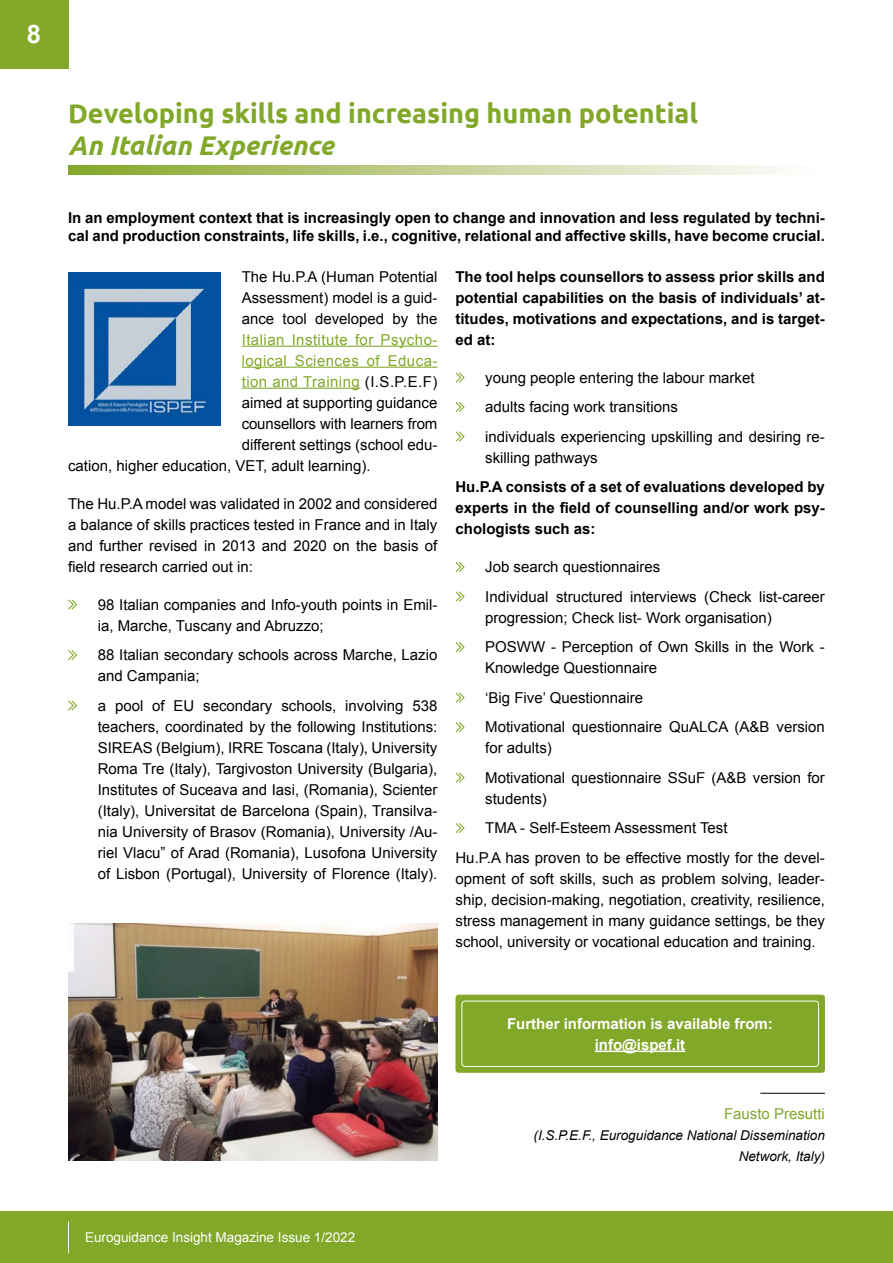
<style>
.page{position:relative;width:893px;height:1263px;background:#fff}
.page>*{position:absolute;margin:0;border:0;box-sizing:border-box;transform-origin:0 0}
.t1{font:700 27px "Ubuntu";color:#82a82a}
.t2{font:italic 700 27px "Ubuntu";color:#82a82a}
.t3{font:700 25.5px "Arial";color:#fff}
.t4{font:15px/21px "Arial";color:#000}
.t5{font:700 15px/21px "Arial";color:#000;text-align:justify}
.t6{font:15px "Arial";letter-spacing:.03em;color:#82a82a}
.t7{font:700 15px/21px "Arial";color:#fff;text-align:center}
.t8{font:15px "Arial";color:#82a82a}
.t9{font:italic 13.5px/21px "Arial";color:#000;text-align:right}
.t10{font:13.5px "Arial";color:#fff}
.s1{color:#000}
</style>
<div class="page">
<div style="left:0;top:1212px;width:893px;height:51px;background:#82a82a"></div>
<div style="left:0;top:0;width:68px;height:68px;background:#82a82a"></div>
<hr style="left:68px;top:1222px;width:1px;height:31px;background:#fff">
<svg style="left:68px;top:166px;width:710px;height:8px;background:#c0ce8f"></svg>
<svg style="left:455px;top:372px;width:10px;height:11px"></svg>
<svg style="left:455px;top:402px;width:10px;height:10px"></svg>
<svg style="left:455px;top:431px;width:10px;height:11px"></svg>
<svg style="left:455px;top:562px;width:10px;height:10px"></svg>
<svg style="left:455px;top:591px;width:10px;height:11px"></svg>
<svg style="left:455px;top:642px;width:10px;height:10px"></svg>
<svg style="left:455px;top:692px;width:10px;height:11px"></svg>
<svg style="left:455px;top:722px;width:10px;height:10px"></svg>
<svg style="left:455px;top:772px;width:10px;height:11px"></svg>
<svg style="left:455px;top:823px;width:10px;height:10px"></svg>
<hr style="left:760px;top:1093px;width:65px;height:1px;background:#000">
<hr style="left:242px;top:346px;width:195px;height:1px;background:#82a82a">
<hr style="left:242px;top:367px;width:195px;height:1px;background:#82a82a">
<hr style="left:242px;top:388px;width:118px;height:1px;background:#82a82a">
<svg style="left:68px;top:599px;width:9px;height:11px"></svg>
<svg style="left:68px;top:650px;width:9px;height:10px"></svg>
<svg style="left:68px;top:700px;width:9px;height:11px"></svg>
<img style="left:68px;top:273px;width:152px;height:152px">
<img style="left:69px;top:923px;width:368px;height:238px">
<div style="left:455px;top:995px;width:370px;height:78px;background:#82a82a;border-radius:3px"></div>
<hr style="left:595px;top:1050px;width:90px;height:2px;background:#fff">
<div style="left:461px;top:1001px;width:358px;height:66px;border:1px solid #fff;border-radius:3px"></div>
<h2 class="t3" style="left:27px;top:18px;width:16px">8</h2>
<h1 class="t1" style="left:68px;top:97px;width:631px">Developing skills and increasing human potential</h1>
<h1 class="t2" style="left:68px;top:129px;width:267px">An Italian Experience</h1>
<p class="t5" style="left:68px;top:209px;width:758px;line-height:18px">In an employment context that is increasingly open to change and innovation and less regulated by techni&shy;cal and production constraints, life skills, i.e., cognitive, relational and affective skills, have become crucial.</p>
<p class="t4" style="left:242px;top:266px;width:197px;text-align:justify">The Hu.P.A (Human Potential Assessment) model is a guid&shy;ance tool developed by the</p>
<p class="t6" style="left:242px;top:329px;width:197px">Italian Institute for Psycho-</p>
<p class="t6" style="left:242px;top:350px;width:197px">logical Sciences of Educa-</p>
<p class="t6" style="left:242px;top:371px;width:197px">tion and Training <span class="s1">(I.S.P.E.F)</span></p>
<p class="t4" style="left:242px;top:392px;width:197px">aimed at supporting guidance</p>
<p class="t4" style="left:242px;top:413px;width:197px">counsellors with learners from</p>
<p class="t4" style="left:242px;top:434px;width:197px">different settings (school edu-</p>
<p class="t4" style="left:68px;top:455px;width:304px">cation, higher education, VET, adult learning).</p>
<p class="t4" style="left:68px;top:493px;width:371px;text-align:justify">The Hu.P.A model was validated in 2002 and considered a balance of skills practices tested in France and in Italy and further revised in 2013 and 2020 on the basis of field research carried out in:</p>
<p class="t4" style="left:98px;top:594px;width:341px">98 Italian companies and Info-youth points in Emil&shy;ia, Marche, Tuscany and Abruzzo;</p>
<p class="t4" style="left:98px;top:644px;width:341px">88 Italian secondary schools across Marche, Lazio and Campania;</p>
<p class="t4" style="left:98px;top:695px;width:341px;text-align:justify">a pool of EU secondary schools, involving 538 teachers, coordinated by the following Institutions:<br>SIREAS (Belgium), IRRE Toscana (Italy), University Roma Tre (Italy), Targivoston University (Bulgaria), Institutes of Suceava and Iasi, (Romania), Scienter (Italy), Universitat de Barcelona (Spain), Transilva&shy;nia University of Brasov (Romania), University /Au&shy;riel Vlacu” of Arad (Romania), Lusofona University of Lisbon (Portugal), University of Florence (Italy).</p>
<p class="t5" style="left:455px;top:266px;width:371px">The tool helps counsellors to assess prior skills and potential capabilities on the basis of individuals’ at&shy;titudes, motivations and expectations, and is target&shy;ed at:</p>
<p class="t4" style="left:485px;top:363px;width:341px;line-height:29.5px">young people entering the labour market<br>adults facing work transitions<br>individuals experiencing upskilling and desiring re-</p>
<p class="t4" style="left:485px;top:447px;width:114px">skilling pathways</p>
<p class="t5" style="left:455px;top:477px;width:371px">Hu.P.A consists of a set of evaluations developed by experts in the field of counselling and/or work psy&shy;chologists such as:</p>
<p class="t4" style="left:485px;top:552px;width:341px;line-height:29.5px">Job search questionnaires<br>Individual structured interviews (Check list-career</p>
<p class="t4" style="left:485px;top:603px;width:341px;line-height:29.5px">progression; Check list- Work organisation)<br>POSWW - Perception of Own Skills in the Work -</p>
<p class="t4" style="left:485px;top:653px;width:341px;line-height:29.5px">Knowledge Questionnaire<br>‘Big Five’ Questionnaire<br>Motivational questionnaire QuALCA (A&amp;B version</p>
<p class="t4" style="left:485px;top:733px;width:341px;line-height:29.5px">for adults)<br>Motivational questionnaire SSuF (A&amp;B version for</p>
<p class="t4" style="left:485px;top:788px;width:63px">students)</p>
<p class="t4" style="left:485px;top:818px;width:244px">TMA - Self-Esteem Assessment Test</p>
<p class="t4" style="left:455px;top:847px;width:371px">Hu.P.A has proven to be effective mostly for the devel-</p>
<p class="t4" style="left:455px;top:868px;width:371px;text-align:justify">opment of soft skills, such as problem solving, leader&shy;ship, decision-making, negotiation, creativity, resilience, stress management in many guidance settings, be they school, university or vocational education and training.</p>
<p class="t7" style="left:507px;top:1013px;width:267px">Further information is available from: info@ispef.it</p>
<p class="t8" style="left:724px;top:1104px;width:102px">Fausto Presutti</p>
<p class="t9" style="left:533px;top:1125px;width:293px">(I.S.P.E.F., Euroguidance National Dissemination<br>Network, Italy)</p>
<p class="t10" style="left:85px;top:1229px;width:272px">Euroguidance Insight Magazine Issue 1/2022</p>
</div>
